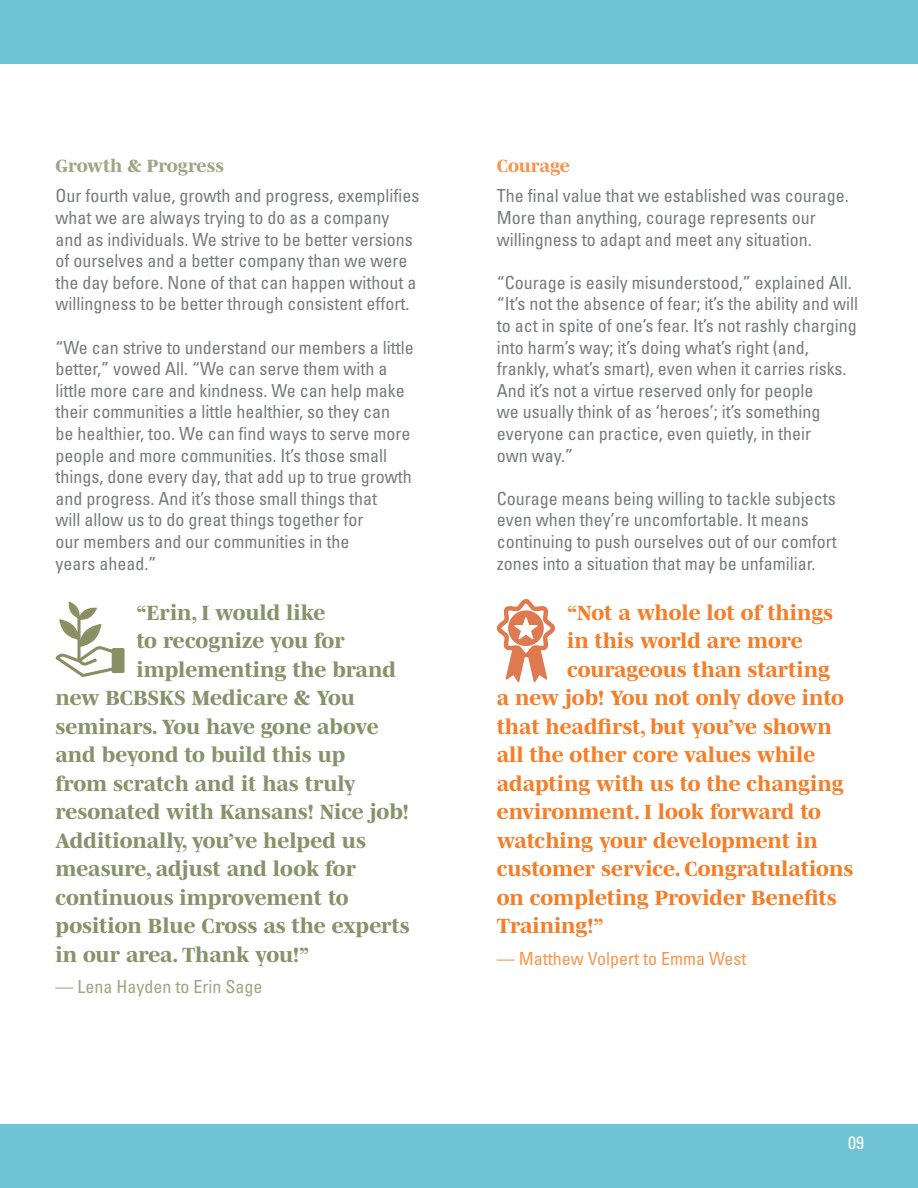
<style>
.page{position:relative;width:918px;height:1188px;background:#6fc3d4}
.page>*{position:absolute;margin:0;border:0;box-sizing:border-box;transform-origin:0 0}
.t1{font:800 21px "Mencken Std";color:#87936a}
.t2{font:800 21px "Mencken Std";color:#f47f2a}
.t3{font:condensed 18px/21.6px "Univers LT Std";color:#787a7d}
.t4{font:condensed 18px "Univers LT Std";color:#f7964f}
.t5{font:condensed 18px "Univers LT Std";color:#9ca784}
.t6{font:800 18px "Mencken Std";color:#9ca784}
.t7{font:800 18px "Mencken Std";letter-spacing:-.005em;color:#f7964f}
.t8{font:condensed 18px "Univers LT Std";color:#fff}
</style>
<div class="page">
<div style="left:0;top:64px;width:918px;height:1060px;background:#fff"></div>
<svg style="left:55px;top:603px;width:70px;height:72px"></svg>
<div style="left:113px;top:649px;width:10px;height:22px;background:#898f63"></div>
<svg style="left:496px;top:599px;width:60px;height:83px"></svg>
<p class="t6" style="left:56px;top:156px;width:170px">Growth &amp; Progress</p>
<p class="t3" style="left:56px;top:185px;width:365px">Our fourth value, growth and progress, exemplifies what we are always trying to do as a company and as individuals. We strive to be better versions of ourselves and a better company than we were the day before. None of that can happen without a willingness to be better through consistent effort.</p>
<p class="t3" style="left:56px;top:336px;width:360px">“We can strive to understand our members a little better,” vowed All. “We can serve them with a little more care and kindness. We can help make their communities a little healthier, so they can<br>be healthier, too. We can find ways to serve more people and more communities. It’s those small things, done every day, that add up to true growth and progress. And it’s those small things that<br>will allow us to do great things together for<br>our members and our communities in the<br>years ahead.”</p>
<p class="t1" style="left:136px;top:600px;width:190px">“Erin, I would like</p>
<p class="t1" style="left:136px;top:629px;width:210px">to recognize you for</p>
<p class="t1" style="left:136px;top:657px;width:261px">implementing the brand</p>
<p class="t1" style="left:55px;top:686px;width:301px">new BCBSKS Medicare &amp; You</p>
<p class="t1" style="left:55px;top:714px;width:325px">seminars. You have gone above</p>
<p class="t1" style="left:55px;top:743px;width:291px">and beyond to build this up</p>
<p class="t1" style="left:55px;top:771px;width:302px">from scratch and it has truly</p>
<p class="t1" style="left:55px;top:800px;width:355px">resonated with Kansans! Nice job!</p>
<p class="t1" style="left:55px;top:828px;width:312px">Additionally, you’ve helped us</p>
<p class="t1" style="left:55px;top:857px;width:302px">measure, adjust and look for</p>
<p class="t1" style="left:55px;top:885px;width:295px">continuous improvement to</p>
<p class="t1" style="left:55px;top:914px;width:356px">position Blue Cross as the experts</p>
<p class="t1" style="left:55px;top:942px;width:255px">in our area. Thank you!”</p>
<p class="t5" style="left:56px;top:975px;width:208px">— Lena Hayden to Erin Sage</p>
<p class="t7" style="left:497px;top:156px;width:75px">Courage</p>
<p class="t3" style="left:497px;top:185px;width:353px">The final value that we established was courage.<br>More than anything, courage represents our willingness to adapt and meet any situation.</p>
<p class="t3" style="left:497px;top:271px;width:363px">“Courage is easily misunderstood,” explained All. “It’s not the absence of fear; it’s the ability and will to act in spite of one’s fear. It’s not rashly charging into harm’s way; it’s doing what’s right (and, frankly, what’s smart), even when it carries risks.<br>And it’s not a virtue reserved only for people<br>we usually think of as ‘heroes’; it’s something everyone can practice, even quietly, in their<br>own way.”</p>
<p class="t3" style="left:497px;top:487px;width:341px">Courage means being willing to tackle subjects even when they’re uncomfortable. It means continuing to push ourselves out of our comfort zones into a situation that may be unfamiliar.</p>
<p class="t2" style="left:567px;top:600px;width:268px">“Not a whole lot of things</p>
<p class="t2" style="left:567px;top:629px;width:237px">in this world are more</p>
<p class="t2" style="left:567px;top:657px;width:264px">courageous than starting</p>
<p class="t2" style="left:497px;top:686px;width:349px">a new job! You not only dove into</p>
<p class="t2" style="left:497px;top:714px;width:337px">that headfirst, but you’ve shown</p>
<p class="t2" style="left:497px;top:743px;width:320px">all the other core values while</p>
<p class="t2" style="left:497px;top:771px;width:348px">adapting with us to the changing</p>
<p class="t2" style="left:497px;top:800px;width:326px">environment. I look forward to</p>
<p class="t2" style="left:497px;top:828px;width:322px">watching your development in</p>
<p class="t2" style="left:497px;top:857px;width:358px">customer service. Congratulations</p>
<p class="t2" style="left:497px;top:885px;width:341px">on completing Provider Benefits</p>
<p class="t2" style="left:497px;top:914px;width:108px">Training!”</p>
<p class="t4" style="left:497px;top:947px;width:251px">— Matthew Volpert to Emma West</p>
<p class="t8" style="left:848px;top:1131px;width:17px">09</p>
</div>
